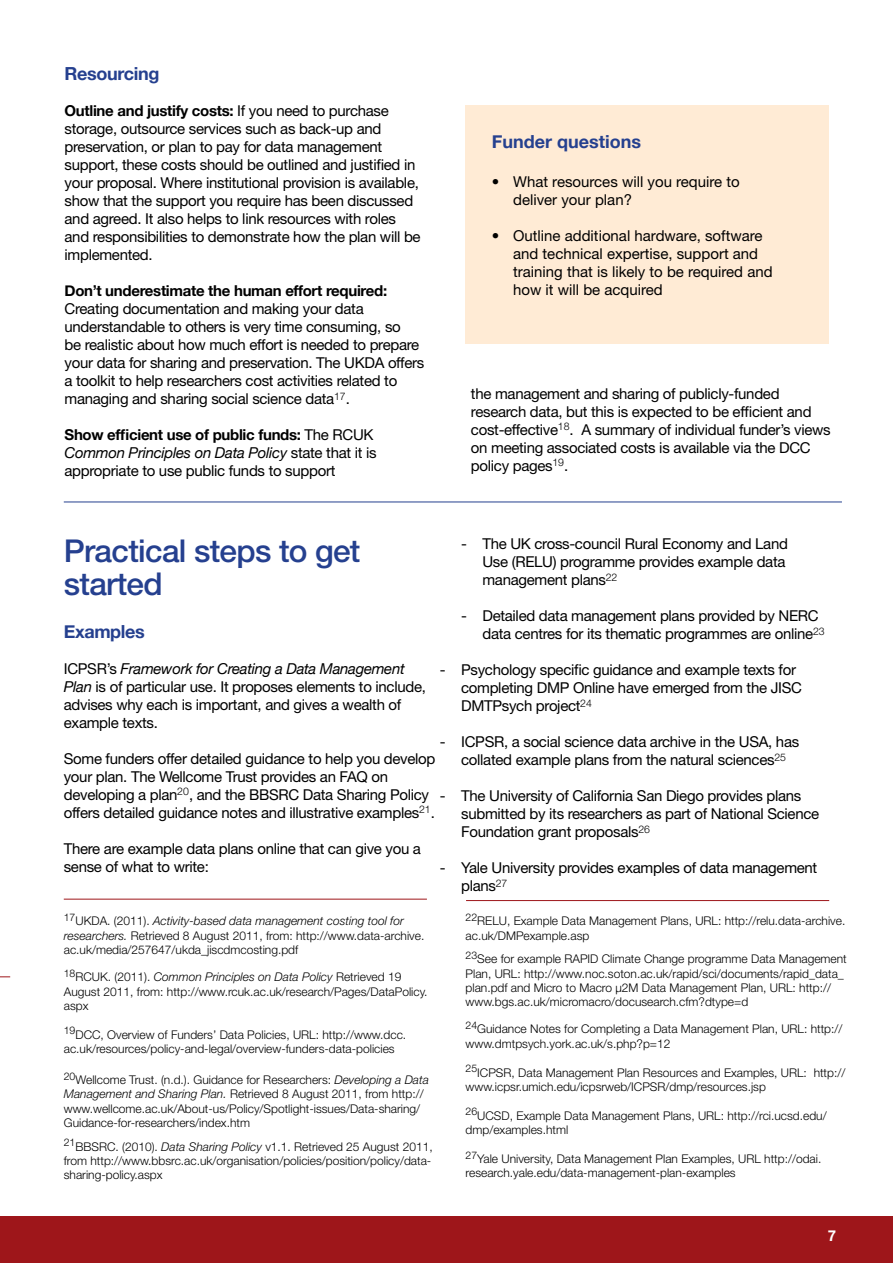
<style>
.page{position:relative;width:893px;height:1263px;background:#fff}
.page>*{position:absolute;margin:0;border:0;box-sizing:border-box;transform-origin:0 0}
.t1{font:500 31.5px/33px "Helvetica Neue";letter-spacing:-.02em;color:#25408f}
.t2{font:700 18px "Helvetica Neue";letter-spacing:-.02em;color:#25408f}
.t3{font:700 18px "Helvetica Neue";color:#25408f}
.t4{font:15px/18px "Helvetica Neue";letter-spacing:-.02em;color:#000}
.t5{font:15px/18px "Helvetica Neue";color:#000}
.t6{font:700 15px "Helvetica Neue";letter-spacing:-.02em;color:#000}
.t7{font:700 15px "Helvetica Neue";color:#fff}
.t8{font:300 12px/14.4px "Helvetica Neue";color:#000}
.s1{font-weight:700}
.s2{font-style:italic}
</style>
<div class="page">
<div style="left:0;top:1217px;width:893px;height:46px;background:#9e161a"></div>
<hr style="left:64px;top:899px;width:363px;height:1px;background:#9e161a">
<hr style="left:466px;top:900px;width:363px;height:1px;background:#9e161a">
<div style="left:466px;top:105px;width:363px;height:238px;background:#ffebd5"></div>
<hr style="left:64px;top:502px;width:778px;height:1px;background:#25408f">
<p class="t2" style="left:65px;top:63px;width:96px">Resourcing</p>
<p class="t4" style="left:65px;top:102px;width:358px"><span class="s1">Outline and justify costs:</span> If you need to purchase storage, outsource services such as back-up and preservation, or plan to pay for data management support, these costs should be outlined and justified in your proposal. Where institutional provision is available, show that the support you require has been discussed and agreed. It also helps to link resources with roles and responsibilities to demonstrate how the plan will be implemented.</p>
<p class="t6" style="left:65px;top:282px;width:324px">Don’t underestimate the human effort required:</p>
<p class="t4" style="left:65px;top:300px;width:361px">Creating documentation and making your data understandable to others is very time consuming, so<br>be realistic about how much effort is needed to prepare your data for sharing and preservation. The UKDA offers a toolkit to help researchers cost activities related to managing and sharing social science data<sup>17</sup>.</p>
<p class="t4" style="left:65px;top:426px;width:314px"><span class="s1">Show efficient use of public funds:</span> The RCUK<br><span class="s2">Common Principles on Data Policy</span> state that it is appropriate to use public funds to support</p>
<p class="t3" style="left:492px;top:130px;width:151px">Funder questions</p>
<p class="t5" style="left:513px;top:173px;width:228px;text-indent:-21px">• What resources will you require to deliver your plan?</p>
<p class="t5" style="left:513px;top:227px;width:261px;text-indent:-21px">• Outline additional hardware, software and technical expertise, support and training that is likely to be required and how it will be acquired</p>
<p class="t4" style="left:471px;top:384px;width:361px">the management and sharing of publicly-funded research data, but this is expected to be efficient and cost-effective<sup>18</sup>. A summary of individual funder’s views on meeting associated costs is available via the DCC policy pages<sup>19</sup>.</p>
<p class="t4" style="left:482px;top:534px;width:307px;text-indent:-21px">- The UK cross-council Rural Economy and Land<br>Use (RELU) programme provides example data management plans<sup>22</sup></p>
<p class="t4" style="left:482px;top:606px;width:344px;text-indent:-21px">- Detailed data management plans provided by NERC data centres for its thematic programmes are online<sup>23</sup></p>
<p class="t4" style="left:461px;top:660px;width:342px;text-indent:-21px">- Psychology specific guidance and example texts for completing DMP Online have emerged from the JISC<br>DMTPsych project<sup>24</sup></p>
<p class="t4" style="left:440px;top:732px;width:361px;text-align:center">- ICPSR, a social science data archive in the USA, has collated example plans from the natural sciences<sup>25</sup></p>
<p class="t4" style="left:461px;top:786px;width:360px;text-indent:-21px">- The University of California San Diego provides plans submitted by its researchers as part of National Science<br>Foundation grant proposals<sup>26</sup></p>
<p class="t4" style="left:461px;top:858px;width:358px;text-indent:-21px">- Yale University provides examples of data management plans<sup>27</sup></p>
<h1 class="t1" style="left:64px;top:534px;width:298px">Practical steps to get started</h1>
<p class="t2" style="left:64px;top:620px;width:83px">Examples</p>
<p class="t4" style="left:64px;top:659px;width:364px">ICPSR’s <span class="s2">Framework for Creating a Data Management Plan</span> is of particular use. It proposes elements to include, advises why each is important, and gives a wealth of example texts.</p>
<p class="t4" style="left:64px;top:749px;width:373px">Some funders offer detailed guidance to help you develop your plan. The Wellcome Trust provides an FAQ on developing a plan<sup>20</sup>, and the BBSRC Data Sharing Policy offers detailed guidance notes and illustrative examples<sup>21</sup>.</p>
<p class="t4" style="left:64px;top:839px;width:359px">There are example data plans online that can give you a sense of what to write:</p>
<p class="t8" style="left:64px;top:914px;width:362px"><sup>17</sup>UKDA. (2011). <span class="s2">Activity-based data management costing tool for researchers.</span> Retrieved 8 August 2011, from: http://www.data-archive. ac.uk/media/257647/ukda_jiscdmcosting.pdf</p>
<p class="t8" style="left:64px;top:969px;width:365px"><sup>18</sup>RCUK. (2011). <span class="s2">Common Principles on Data Policy</span> Retrieved 19<br>August 2011, from: http://www.rcuk.ac.uk/research/Pages/DataPolicy. aspx</p>
<p class="t8" style="left:64px;top:1027px;width:344px"><sup>19</sup>DCC, Overview of Funders’ Data Policies, URL: http://www.dcc. ac.uk/resources/policy-and-legal/overview-funders-data-policies</p>
<p class="t8" style="left:64px;top:1072px;width:367px"><sup>20</sup>Wellcome Trust. (n.d.). Guidance for Researchers: <span class="s2">Developing a Data Management and Sharing Plan.</span> Retrieved 8 August 2011, from http:// www.wellcome.ac.uk/About-us/Policy/Spotlight-issues/Data-sharing/ Guidance-for-researchers/index.htm</p>
<p class="t8" style="left:64px;top:1139px;width:370px;text-align:justify"><sup>21</sup>BBSRC. (2010). <span class="s2">Data Sharing Policy</span> v1.1. Retrieved 25 August 2011, from http://www.bbsrc.ac.uk/organisation/policies/position/policy/data&shy;sharing-policy.aspx</p>
<p class="t8" style="left:466px;top:914px;width:381px"><sup>22</sup>RELU, Example Data Management Plans, URL: http://relu.data-archive. ac.uk/DMPexample.asp</p>
<p class="t8" style="left:466px;top:951px;width:383px"><sup>23</sup>See for example RAPID Climate Change programme Data Management Plan, URL: http://www.noc.soton.ac.uk/rapid/sci/documents/rapid_data_ plan.pdf and Micro to Macro µ2M Data Management Plan, URL: http:// www.bgs.ac.uk/micromacro/docusearch.cfm?dtype=d</p>
<p class="t8" style="left:466px;top:1022px;width:378px"><sup>24</sup>Guidance Notes for Completing a Data Management Plan, URL: http:// www.dmtpsych.york.ac.uk/s.php?p=12</p>
<p class="t8" style="left:466px;top:1065px;width:381px"><sup>25</sup>ICPSR, Data Management Plan Resources and Examples, URL: http:// www.icpsr.umich.edu/icpsrweb/ICPSR/dmp/resources.jsp</p>
<p class="t8" style="left:466px;top:1108px;width:363px"><sup>26</sup>UCSD, Example Data Management Plans, URL: http://rci.ucsd.edu/ dmp/examples.html</p>
<p class="t8" style="left:466px;top:1151px;width:357px"><sup>27</sup>Yale University, Data Management Plan Examples, URL http://odai. research.yale.edu/data-management-plan-examples</p>
<p class="t7" style="left:828px;top:1226px;width:10px">7</p>
</div>
